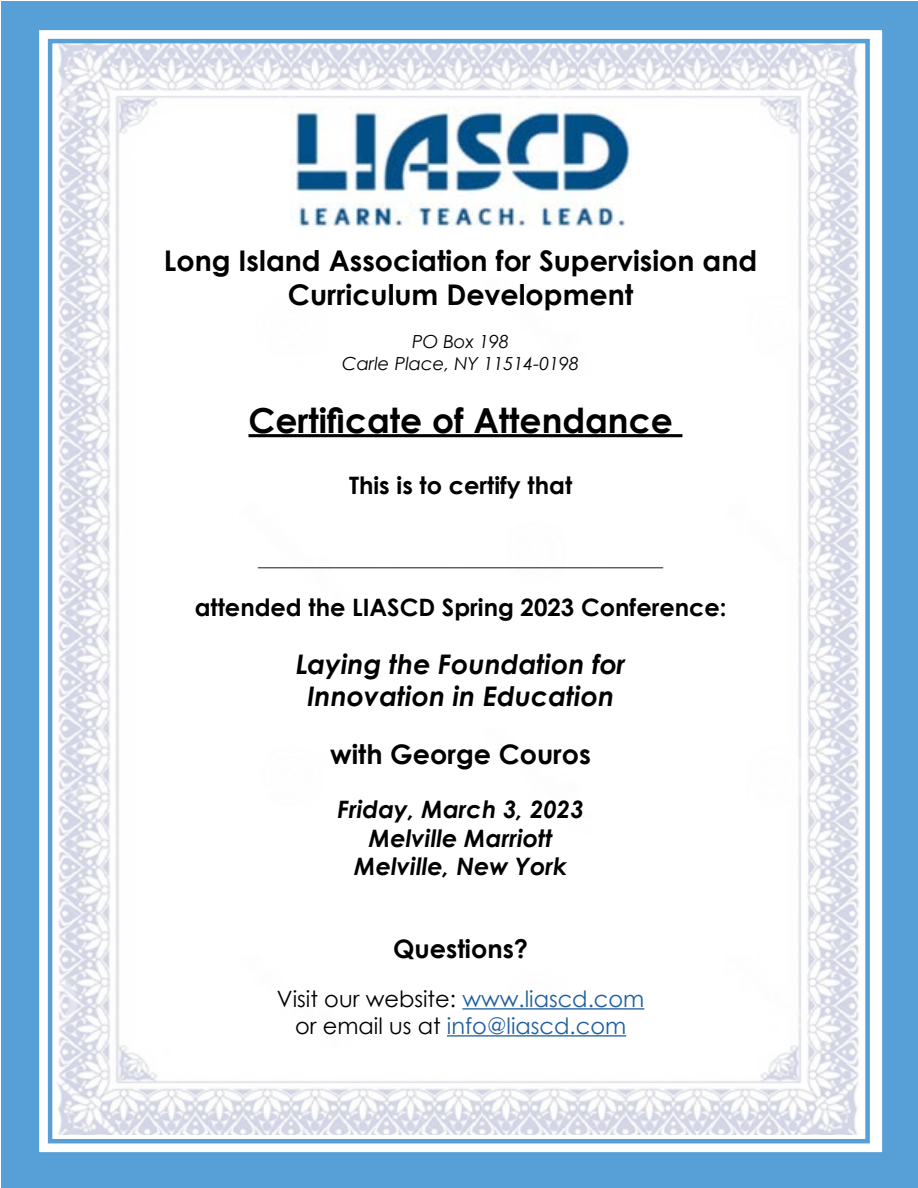
<style>
.page{position:relative;width:918px;height:1188px;background:#fff}
.page>*{position:absolute;margin:0;border:0;box-sizing:border-box;transform-origin:0 0}
.t1{font:700 34.5px "Century Gothic";color:#000}
.t2{font:700 28.5px/34.2px "Century Gothic";color:#000;text-align:center}
.t3{font:italic 700 27px/32.4px "Century Gothic";color:#000;text-align:center}
.t4{font:700 27px "Century Gothic";color:#000}
.t5{font:700 25.5px "Century Gothic";color:#000}
.t6{font:700 24px "Century Gothic";color:#000}
.t7{font:italic 700 24px/28.8px "Century Gothic";color:#000;text-align:center}
.t8{font:22.5px/27px "Century Gothic";color:#215e9e;text-align:center}
.t9{font:18px "Century Gothic";color:#000}
.t10{font:italic 18px/21.6px "Century Gothic";color:#000;text-align:center}
.s1{color:#000}
</style>
<div class="page">
<div style="left:2px;top:2px;width:916px;height:1186px;background:#569fd7"></div>
<div style="left:33px;top:24px;width:855px;height:1134px;background:#fff;border:6px solid #569fd7"></div>
<img style="left:57px;top:44px;width:802px;height:1091px">
<img style="left:290px;top:107px;width:342px;height:126px">
<hr style="left:248px;top:434px;width:434px;height:3px;background:#000">
<hr style="left:462px;top:1008px;width:182px;height:2px;background:#215e9e">
<hr style="left:447px;top:1035px;width:179px;height:2px;background:#215e9e">
<div style="left:48px;top:39px;width:822px;height:1104px;border:4px solid #569fd7"></div>
<p class="t2" style="left:164px;top:242px;width:595px">Long Island Association for Supervision and<br>Curriculum Development</p>
<p class="t10" style="left:342px;top:330px;width:239px">PO Box 198<br>Carle Place, NY 11514-0198</p>
<p class="t1" style="left:248px;top:394px;width:426px">Certificate of Attendance</p>
<p class="t6" style="left:349px;top:467px;width:225px">This is to certify that</p>
<p class="t9" style="left:258px;top:547px;width:406px">_____________________________________________</p>
<p class="t6" style="left:195px;top:589px;width:533px">attended the LIASCD Spring 2023 Conference:</p>
<p class="t3" style="left:296px;top:647px;width:331px">Laying the Foundation for<br>Innovation in Education</p>
<p class="t4" style="left:330px;top:733px;width:262px">with George Couros</p>
<p class="t7" style="left:338px;top:794px;width:248px">Friday, March 3, 2023<br>Melville Marriott<br>Melville, New York</p>
<p class="t5" style="left:393px;top:930px;width:137px">Questions?</p>
<p class="t8" style="left:277px;top:985px;width:369px"><span class="s1">Visit our website:</span> www.liascd.com <span class="s1">or email us at</span> info@liascd.com</p>
</div>
